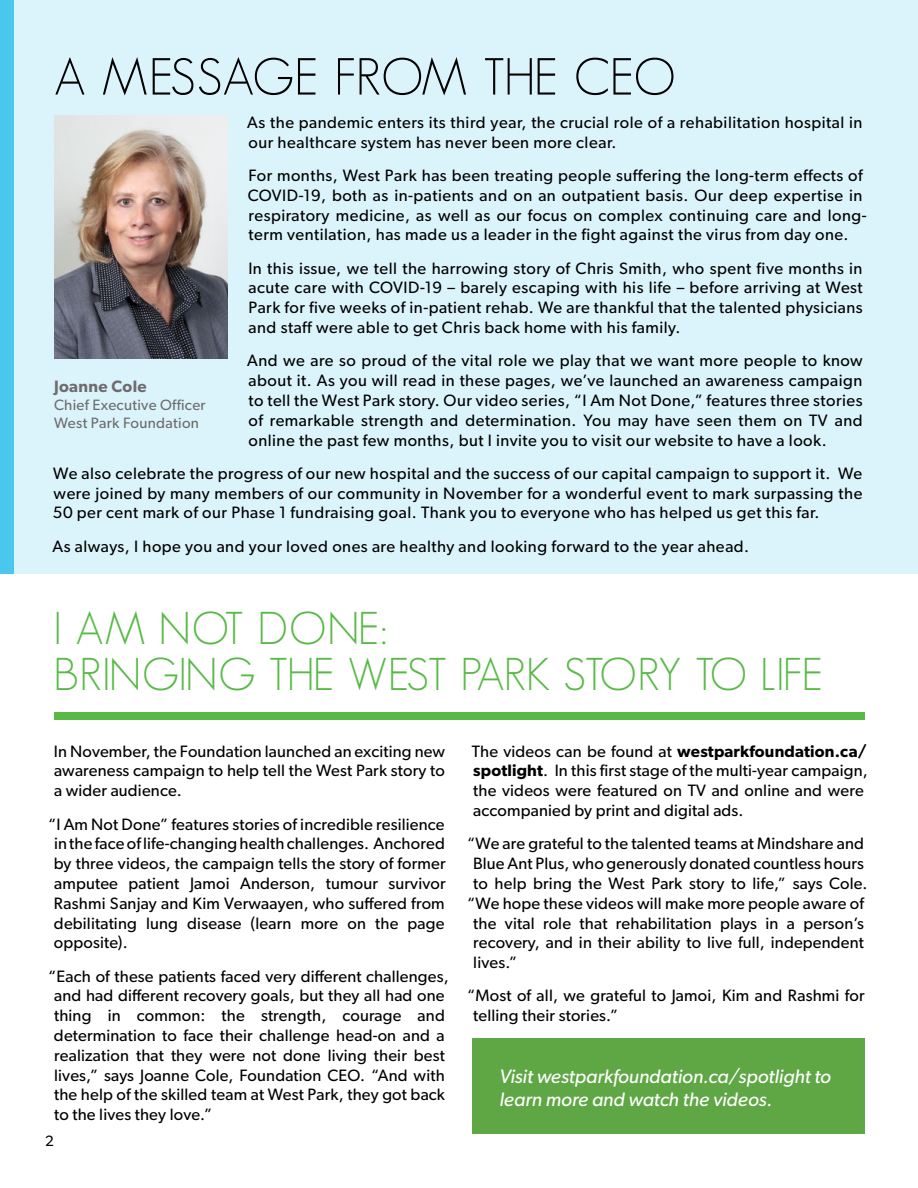
<style>
.page{position:relative;width:918px;height:1188px;background:#fff}
.page>*{position:absolute;margin:0;border:0;box-sizing:border-box;transform-origin:0 0}
.t1{font:300 51px "Geosans";letter-spacing:-.01em;color:#000}
.small_header{font:300 45px/46.5px "Geosans";letter-spacing:-.015em;color:#58b947}
.qreen_quote{font:italic 19.5px/23.4px "Gibson";color:#fff}
.body_copy{font:16.5px/19.8px "Gibson";letter-spacing:.01em;color:#000;text-align:justify}
.body_copy-2{font:16.5px/19.8px "Gibson";letter-spacing:.03em;color:#000}
.t2{font:600 16.5px "Gibson";letter-spacing:.02em;color:#6e6c6e}
.t3{font:15px/18px "Gibson";letter-spacing:.02em;color:#6e6c6e}
.t4{font:15px "Gibson";color:#000}
.s1{font-weight:600}
</style>
<div class="page">
<div style="left:0;top:0;width:918px;height:573px;background:#dbf4fb"></div>
<img style="left:54px;top:115px;width:174px;height:244px">
<div style="left:0;top:0;width:14px;height:573px;background:#49c7ed"></div>
<div style="left:54px;top:712px;width:810px;height:8px;background:#58b947"></div>
<div style="left:472px;top:1039px;width:393px;height:95px;background:#5fa745"></div>
<p class="t1" style="left:54px;top:49px;width:623px">A MESSAGE FROM THE CEO</p>
<p class="body_copy-2" style="left:247px;top:112px;width:617px">As the pandemic enters its third year, the crucial role of a rehabilitation hospital in our healthcare system has never been more clear.</p>
<p class="body_copy-2" style="left:248px;top:165px;width:620px">For months, West Park has been treating people suffering the long-term effects of COVID-19, both as in-patients and on an outpatient basis. Our deep expertise in respiratory medicine, as well as our focus on complex continuing care and long&shy;term ventilation, has made us a leader in the fight against the virus from day one.</p>
<p class="body_copy" style="left:248px;top:258px;width:616px">In this issue, we tell the harrowing story of Chris Smith, who spent five months in acute care with COVID-19 – barely escaping with his life – before arriving at West Park for five weeks of in-patient rehab. We are thankful that the talented physicians and staff were able to get Chris back home with his family.</p>
<p class="body_copy" style="left:247px;top:351px;width:617px">And we are so proud of the vital role we play that we want more people to know about it. As you will read in these pages, we’ve launched an awareness campaign to tell the West Park story. Our video series, “I Am Not Done,” features three stories of remarkable strength and determination. You may have seen them on TV and online the past few months, but I invite you to visit our website to have a look.</p>
<p class="body_copy" style="left:53px;top:463px;width:811px">We also celebrate the progress of our new hospital and the success of our capital campaign to support it. We were joined by many members of our community in November for a wonderful event to mark surpassing the 50 per cent mark of our Phase 1 fundraising goal. Thank you to everyone who has helped us get this far.</p>
<p class="body_copy-2" style="left:52px;top:536px;width:698px">As always, I hope you and your loved ones are healthy and looking forward to the year ahead.</p>
<p class="t2" style="left:54px;top:376px;width:94px">Joanne Cole</p>
<p class="t3" style="left:54px;top:395px;width:153px">Chief Executive Officer<br>West Park Foundation</p>
<p class="small_header" style="left:53px;top:605px;width:771px">I AM NOT DONE:<br>BRINGING THE WEST PARK STORY TO LIFE</p>
<p class="body_copy" style="left:54px;top:741px;width:393px">In November, the Foundation launched an exciting new awareness campaign to help tell the West Park story to a wider audience.</p>
<p class="body_copy" style="left:54px;top:814px;width:393px;text-indent:-6px">“I Am Not Done” features stories of incredible resilience in the face of life-changing health challenges. Anchored by three videos, the campaign tells the story of former amputee patient Jamoi Anderson, tumour survivor Rashmi Sanjay and Kim Verwaayen, who suffered from debilitating lung disease (learn more on the page opposite).</p>
<p class="body_copy" style="left:54px;top:966px;width:396px;text-align:left;text-indent:-6px">“Each of these patients faced very different challenges, and had different recovery goals, but they all had one thing in common: the strength, courage and determination to face their challenge head-on and a realization that they were not done living their best lives,” says Joanne Cole, Foundation CEO. “And with the help of the skilled team at West Park, they got back to the lives they love.”</p>
<p class="t4" style="left:45px;top:1132px;width:10px">2</p>
<p class="body_copy" style="left:472px;top:741px;width:398px;text-align:left">The videos can be found at <span class="s1">westparkfoundation.ca/ spotlight</span>. In this first stage of the multi-year campaign, the videos were featured on TV and online and were accompanied by print and digital ads.</p>
<p class="body_copy" style="left:467px;top:834px;width:398px">“We are grateful to the talented teams at Mindshare and</p>
<p class="body_copy" style="left:473px;top:853px;width:392px">Blue Ant Plus, who generously donated countless hours</p>
<p class="body_copy" style="left:473px;top:873px;width:396px">to help bring the West Park story to life,” says Cole.</p>
<p class="body_copy" style="left:467px;top:893px;width:398px">“We hope these videos will make more people aware of</p>
<p class="body_copy" style="left:473px;top:913px;width:392px">the vital role that rehabilitation plays in a person’s</p>
<p class="body_copy" style="left:473px;top:933px;width:392px">recovery, and in their ability to live full, independent</p>
<p class="body_copy" style="left:473px;top:952px;width:46px">lives.”</p>
<p class="body_copy" style="left:473px;top:986px;width:393px;text-indent:-6px">“Most of all, we grateful to Jamoi, Kim and Rashmi for telling their stories.”</p>
<p class="qreen_quote" style="left:500px;top:1064px;width:333px">Visit westparkfoundation.ca/spotlight to learn more and watch the videos.</p>
</div>
